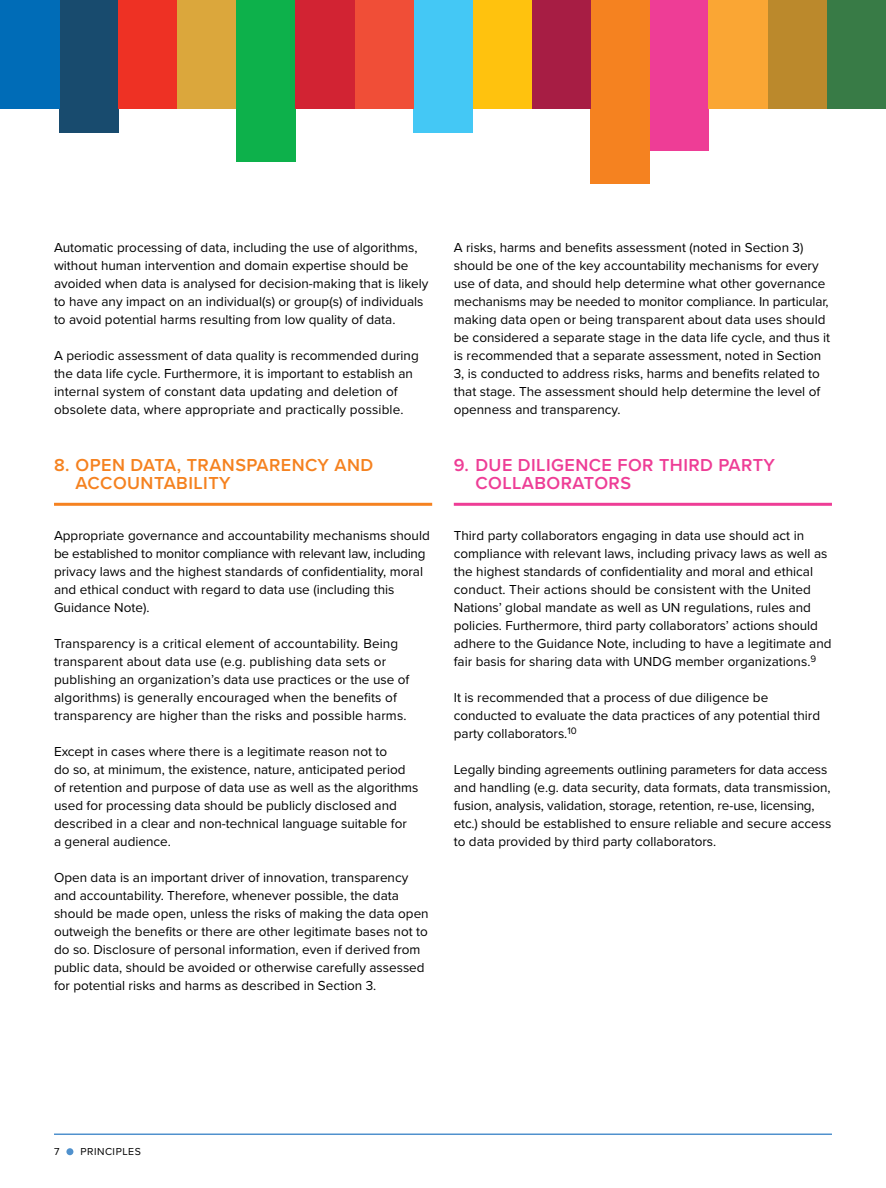
<style>
.page{position:relative;width:886px;height:1188px;background:#fff}
.page>*{position:absolute;margin:0;border:0;box-sizing:border-box;transform-origin:0 0}
.t1{font:600 18px/18px "Proxima Nova";letter-spacing:.025em;color:#f58220}
.t2{font:600 18px/18px "Proxima Nova";letter-spacing:.025em;color:#ee3d96}
.t3{font:13.5px/18px "Proxima Nova";color:#000}
.t4{font:10.5px "Proxima Nova";letter-spacing:.05em;color:#000}
</style>
<div class="page">
<hr style="left:54px;top:503px;width:378px;height:3px;background:#f58220">
<hr style="left:454px;top:503px;width:378px;height:3px;background:#ee3d96">
<div style="left:649px;top:0;width:59px;height:150px;background:#ee3d96"></div>
<div style="left:590px;top:0;width:59px;height:184px;background:#f58220"></div>
<div style="left:59px;top:0;width:59px;height:132px;background:#184b6e"></div>
<div style="left:531px;top:0;width:59px;height:108px;background:#a71d44"></div>
<div style="left:118px;top:0;width:59px;height:108px;background:#ee3124"></div>
<div style="left:472px;top:0;width:59px;height:108px;background:#ffc20e"></div>
<div style="left:177px;top:0;width:59px;height:108px;background:#dba73c"></div>
<div style="left:413px;top:0;width:59px;height:132px;background:#44c8f5"></div>
<div style="left:236px;top:0;width:59px;height:162px;background:#0db14b"></div>
<div style="left:827px;top:0;width:59px;height:108px;background:#387b46"></div>
<div style="left:0;top:0;width:59px;height:108px;background:#006cb7"></div>
<div style="left:768px;top:0;width:59px;height:108px;background:#bb892c"></div>
<div style="left:354px;top:0;width:59px;height:108px;background:#f04e37"></div>
<div style="left:708px;top:0;width:60px;height:108px;background:#faa634"></div>
<div style="left:295px;top:0;width:59px;height:108px;background:#d22333"></div>
<hr style="left:54px;top:1134px;width:778px;height:1px;background:#5091cd">
<div style="left:66px;top:1148px;width:7px;height:7px;background:#5091cd;border-radius:50%"></div>
<p class="t3" style="left:54px;top:238px;width:376px">Automatic processing of data, including the use of algorithms, without human intervention and domain expertise should be avoided when data is analysed for decision-making that is likely to have any impact on an individual(s) or group(s) of individuals to avoid potential harms resulting from low quality of data.</p>
<p class="t3" style="left:54px;top:346px;width:366px">A periodic assessment of data quality is recommended during the data life cycle. Furthermore, it is important to establish an internal system of constant data updating and deletion of obsolete data, where appropriate and practically possible.</p>
<h1 class="t1" style="left:76px;top:455px;width:299px;text-indent:-22px">8. OPEN DATA, TRANSPARENCY AND<br>ACCOUNTABILITY</h1>
<p class="t3" style="left:54px;top:526px;width:377px">Appropriate governance and accountability mechanisms should be established to monitor compliance with relevant law, including privacy laws and the highest standards of confidentiality, moral and ethical conduct with regard to data use (including this Guidance Note).</p>
<p class="t3" style="left:54px;top:634px;width:357px">Transparency is a critical element of accountability. Being transparent about data use (e.g. publishing data sets or publishing an organization’s data use practices or the use of algorithms) is generally encouraged when the benefits of transparency are higher than the risks and possible harms.</p>
<p class="t3" style="left:54px;top:742px;width:366px">Except in cases where there is a legitimate reason not to<br>do so, at minimum, the existence, nature, anticipated period of retention and purpose of data use as well as the algorithms used for processing data should be publicly disclosed and described in a clear and non-technical language suitable for<br>a general audience.</p>
<p class="t3" style="left:54px;top:868px;width:376px">Open data is an important driver of innovation, transparency and accountability. Therefore, whenever possible, the data should be made open, unless the risks of making the data open outweigh the benefits or there are other legitimate bases not to do so. Disclosure of personal information, even if derived from public data, should be avoided or otherwise carefully assessed for potential risks and harms as described in Section 3.</p>
<p class="t3" style="left:454px;top:238px;width:378px">A risks, harms and benefits assessment (noted in Section 3) should be one of the key accountability mechanisms for every use of data, and should help determine what other governance mechanisms may be needed to monitor compliance. In particular, making data open or being transparent about data uses should be considered a separate stage in the data life cycle, and thus it is recommended that a separate assessment, noted in Section 3, is conducted to address risks, harms and benefits related to that stage. The assessment should help determine the level of openness and transparency.</p>
<h1 class="t2" style="left:475px;top:455px;width:301px;text-indent:-22px">9. DUE DILIGENCE FOR THIRD PARTY<br>COLLABORATORS</h1>
<p class="t3" style="left:454px;top:526px;width:379px">Third party collaborators engaging in data use should act in compliance with relevant laws, including privacy laws as well as the highest standards of confidentiality and moral and ethical conduct. Their actions should be consistent with the United Nations’ global mandate as well as UN regulations, rules and policies. Furthermore, third party collaborators’ actions should adhere to the Guidance Note, including to have a legitimate and fair basis for sharing data with UNDG member organizations.<sup>9</sup></p>
<p class="t3" style="left:454px;top:688px;width:368px">It is recommended that a process of due diligence be conducted to evaluate the data practices of any potential third party collaborators.<sup>10</sup></p>
<p class="t3" style="left:454px;top:760px;width:379px">Legally binding agreements outlining parameters for data access and handling (e.g. data security, data formats, data transmission, fusion, analysis, validation, storage, retention, re-use, licensing, etc.) should be established to ensure reliable and secure access to data provided by third party collaborators.</p>
<p class="t4" style="left:54px;top:1144px;width:7px">7</p>
<p class="t4" style="left:80px;top:1144px;width:62px">PRINCIPLES</p>
</div>
